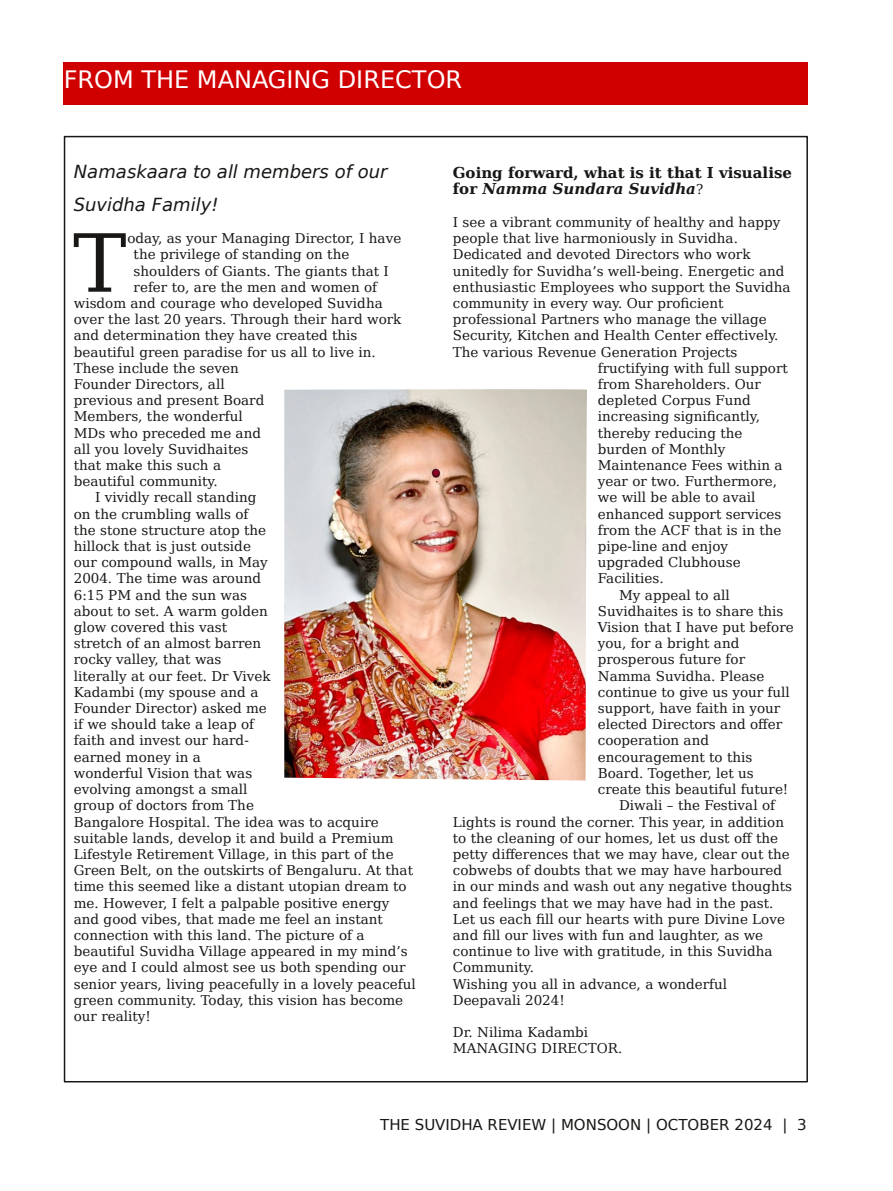
<style>
.page{position:relative;width:893px;height:1191px;background:#fff}
.page>*{position:absolute;margin:0;border:0;box-sizing:border-box;transform-origin:0 0}
.t1{font:80.1px "DejaVu Serif";color:#181715}
.t2{font:24px "DejaVu Sans";color:#fff}
.t3{font:italic 18px/32.4px "DejaVu Sans";color:#181715}
.t4{font:700 15px/16.2px "DejaVu Serif";color:#181715}
.t5{font:15px "DejaVu Sans";color:#181715}
.t6{font:13.5px/16.2px "DejaVu Serif";color:#181715}
.s1{font-style:italic}
.s2{font-weight:400;font-size:13.5px}
</style>
<div class="page">
<div style="left:64px;top:62px;width:744px;height:42px;background:#d10000"></div>
<img style="left:284px;top:389px;width:302px;height:391px">
<h2 class="t2" style="left:64px;top:66px;width:400px">FROM THE MANAGING DIRECTOR</h2>
<h3 class="t3" style="left:74px;top:156px;width:315px">Namaskaara to all members of our<br>Suvidha Family!</h3>
<h1 class="t1" style="left:73px;top:217px;width:55px">T</h1>
<p class="t6" style="left:127px;top:230px;width:275px">oday, as your Managing Director, I have</p>
<p class="t6" style="left:134px;top:246px;width:217px">the privilege of standing on the</p>
<p class="t6" style="left:134px;top:263px;width:257px">shoulders of Giants. The giants that I</p>
<p class="t6" style="left:134px;top:279px;width:245px">refer to, are the men and women of</p>
<p class="t6" style="left:74px;top:295px;width:310px">wisdom and courage who developed Suvidha</p>
<p class="t6" style="left:74px;top:311px;width:329px">over the last 20 years. Through their hard work</p>
<p class="t6" style="left:74px;top:327px;width:285px">and determination they have created this</p>
<p class="t6" style="left:74px;top:344px;width:304px">beautiful green paradise for us all to live in.</p>
<p class="t6" style="left:74px;top:360px;width:166px">These include the seven</p>
<p class="t6" style="left:74px;top:376px;width:152px">Founder Directors, all</p>
<p class="t6" style="left:74px;top:392px;width:192px">previous and present Board</p>
<p class="t6" style="left:74px;top:408px;width:171px">Members, the wonderful</p>
<p class="t6" style="left:74px;top:425px;width:189px">MDs who preceded me and</p>
<p class="t6" style="left:74px;top:441px;width:176px">all you lovely Suvidhaites</p>
<p class="t6" style="left:74px;top:457px;width:149px">that make this such a</p>
<p class="t6" style="left:74px;top:473px;width:145px">beautiful community.</p>
<p class="t6" style="left:95px;top:489px;width:163px">I vividly recall standing</p>
<p class="t6" style="left:74px;top:506px;width:176px">on the crumbling walls of</p>
<p class="t6" style="left:74px;top:522px;width:194px">the stone structure atop the</p>
<p class="t6" style="left:74px;top:538px;width:179px">hillock that is just outside</p>
<p class="t6" style="left:74px;top:554px;width:196px">our compound walls, in May</p>
<p class="t6" style="left:74px;top:570px;width:189px">2004. The time was around</p>
<p class="t6" style="left:74px;top:587px;width:175px">6:15 PM and the sun was</p>
<p class="t6" style="left:74px;top:603px;width:195px">about to set. A warm golden</p>
<p class="t6" style="left:74px;top:619px;width:155px">glow covered this vast</p>
<p class="t6" style="left:74px;top:635px;width:189px">stretch of an almost barren</p>
<p class="t6" style="left:74px;top:651px;width:149px">rocky valley, that was</p>
<p class="t6" style="left:74px;top:668px;width:198px">literally at our feet. Dr Vivek</p>
<p class="t6" style="left:74px;top:684px;width:186px">Kadambi (my spouse and a</p>
<p class="t6" style="left:74px;top:700px;width:195px">Founder Director) asked me</p>
<p class="t6" style="left:74px;top:716px;width:182px">if we should take a leap of</p>
<p class="t6" style="left:74px;top:732px;width:177px">faith and invest our hard-</p>
<p class="t6" style="left:74px;top:749px;width:129px">earned money in a</p>
<p class="t6" style="left:74px;top:765px;width:180px">wonderful Vision that was</p>
<p class="t6" style="left:74px;top:781px;width:175px">evolving amongst a small</p>
<p class="t6" style="left:74px;top:797px;width:182px">group of doctors from The</p>
<p class="t6" style="left:74px;top:813px;width:306px">Bangalore Hospital. The idea was to acquire</p>
<p class="t6" style="left:74px;top:830px;width:321px">suitable lands, develop it and build a Premium</p>
<p class="t6" style="left:74px;top:846px;width:321px">Lifestyle Retirement Village, in this part of the</p>
<p class="t6" style="left:74px;top:862px;width:341px">Green Belt, on the outskirts of Bengaluru. At that</p>
<p class="t6" style="left:74px;top:878px;width:334px">time this seemed like a distant utopian dream to</p>
<p class="t6" style="left:74px;top:894px;width:317px">me. However, I felt a palpable positive energy</p>
<p class="t6" style="left:74px;top:911px;width:311px">and good vibes, that made me feel an instant</p>
<p class="t6" style="left:74px;top:927px;width:292px">connection with this land. The picture of a</p>
<p class="t6" style="left:74px;top:943px;width:335px">beautiful Suvidha Village appeared in my mind’s</p>
<p class="t6" style="left:74px;top:959px;width:333px">eye and I could almost see us both spending our</p>
<p class="t6" style="left:74px;top:975px;width:343px">senior years, living peacefully in a lovely peaceful</p>
<p class="t6" style="left:74px;top:992px;width:331px">green community. Today, this vision has become</p>
<p class="t6" style="left:74px;top:1008px;width:79px">our reality!</p>
<p class="t4" style="left:453px;top:165px;width:341px">Going forward, what is it that I visualise for <span class="s1">Namma Sundara Suvidha</span><span class="s2">?</span></p>
<p class="t6" style="left:453px;top:214px;width:329px">I see a vibrant community of healthy and happy</p>
<p class="t6" style="left:453px;top:230px;width:287px">people that live harmoniously in Suvidha.</p>
<p class="t6" style="left:453px;top:246px;width:299px">Dedicated and devoted Directors who work</p>
<p class="t6" style="left:453px;top:263px;width:333px">unitedly for Suvidha’s well-being. Energetic and</p>
<p class="t6" style="left:453px;top:279px;width:339px">enthusiastic Employees who support the Suvidha</p>
<p class="t6" style="left:453px;top:295px;width:272px">community in every way. Our proficient</p>
<p class="t6" style="left:453px;top:311px;width:315px">professional Partners who manage the village</p>
<p class="t6" style="left:453px;top:327px;width:327px">Security, Kitchen and Health Center effectively.</p>
<p class="t6" style="left:453px;top:344px;width:286px">The various Revenue Generation Projects</p>
<p class="t6" style="left:598px;top:360px;width:192px">fructifying with full support</p>
<p class="t6" style="left:598px;top:376px;width:165px">from Shareholders. Our</p>
<p class="t6" style="left:598px;top:392px;width:154px">depleted Corpus Fund</p>
<p class="t6" style="left:598px;top:408px;width:164px">increasing significantly,</p>
<p class="t6" style="left:598px;top:425px;width:146px">thereby reducing the</p>
<p class="t6" style="left:598px;top:441px;width:129px">burden of Monthly</p>
<p class="t6" style="left:598px;top:457px;width:186px">Maintenance Fees within a</p>
<p class="t6" style="left:598px;top:473px;width:181px">year or two. Furthermore,</p>
<p class="t6" style="left:598px;top:489px;width:159px">we will be able to avail</p>
<p class="t6" style="left:598px;top:506px;width:185px">enhanced support services</p>
<p class="t6" style="left:598px;top:522px;width:185px">from the ACF that is in the</p>
<p class="t6" style="left:598px;top:538px;width:132px">pipe-line and enjoy</p>
<p class="t6" style="left:598px;top:554px;width:144px">upgraded Clubhouse</p>
<p class="t6" style="left:598px;top:570px;width:67px">Facilities.</p>
<p class="t6" style="left:619px;top:587px;width:112px">My appeal to all</p>
<p class="t6" style="left:598px;top:603px;width:187px">Suvidhaites is to share this</p>
<p class="t6" style="left:598px;top:619px;width:197px">Vision that I have put before</p>
<p class="t6" style="left:598px;top:635px;width:143px">you, for a bright and</p>
<p class="t6" style="left:598px;top:651px;width:149px">prosperous future for</p>
<p class="t6" style="left:598px;top:668px;width:168px">Namma Suvidha. Please</p>
<p class="t6" style="left:598px;top:684px;width:194px">continue to give us your full</p>
<p class="t6" style="left:598px;top:700px;width:184px">support, have faith in your</p>
<p class="t6" style="left:598px;top:716px;width:186px">elected Directors and offer</p>
<p class="t6" style="left:598px;top:732px;width:113px">cooperation and</p>
<p class="t6" style="left:598px;top:749px;width:156px">encouragement to this</p>
<p class="t6" style="left:598px;top:765px;width:158px">Board. Together, let us</p>
<p class="t6" style="left:598px;top:781px;width:192px">create this beautiful future!</p>
<p class="t6" style="left:619px;top:797px;width:158px">Diwali – the Festival of</p>
<p class="t6" style="left:453px;top:813px;width:333px">Lights is round the corner. This year, in addition</p>
<p class="t6" style="left:453px;top:830px;width:327px">to the cleaning of our homes, let us dust off the</p>
<p class="t6" style="left:453px;top:846px;width:338px">petty differences that we may have, clear out the</p>
<p class="t6" style="left:453px;top:862px;width:331px">cobwebs of doubts that we may have harboured</p>
<p class="t6" style="left:453px;top:878px;width:341px">in our minds and wash out any negative thoughts</p>
<p class="t6" style="left:453px;top:894px;width:322px">and feelings that we may have had in the past.</p>
<p class="t6" style="left:453px;top:911px;width:334px">Let us each fill our hearts with pure Divine Love</p>
<p class="t6" style="left:453px;top:927px;width:312px">and fill our lives with fun and laughter, as we</p>
<p class="t6" style="left:453px;top:943px;width:321px">continue to live with gratitude, in this Suvidha</p>
<p class="t6" style="left:453px;top:959px;width:83px">Community.</p>
<p class="t6" style="left:453px;top:975px;width:276px">Wishing you all in advance, a wonderful</p>
<p class="t6" style="left:453px;top:992px;width:113px">Deepavali 2024!</p>
<p class="t6" style="left:453px;top:1024px;width:171px">Dr. Nilima Kadambi<br>MANAGING DIRECTOR.</p>
<p class="t5" style="left:380px;top:1116px;width:428px">THE SUVIDHA REVIEW | MONSOON | OCTOBER 2024 | 3</p>
</div>
